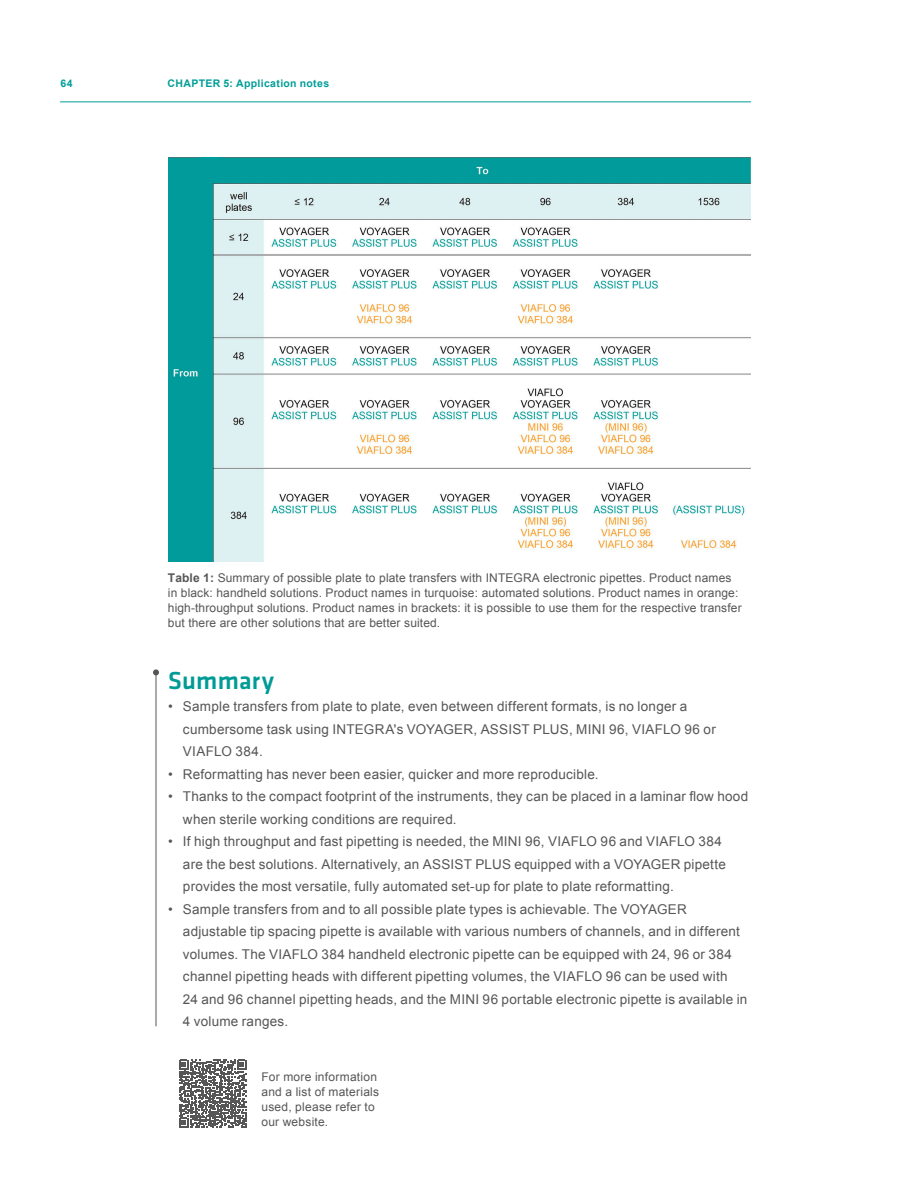
<style>
.page{position:relative;width:918px;height:1188px;background:#fff}
.page>*{position:absolute;margin:0;border:0;box-sizing:border-box;transform-origin:0 0}
.t1{font:500 25.5px "Klavika Basic";letter-spacing:.01em;color:#009b95}
.t2{font:13.5px/22.5px "Arial";letter-spacing:.015em;color:#565656}
.t3{font:12px/15px "Arial";letter-spacing:.01em;color:#565656}
.t4{font:700 10.5px "Arial";letter-spacing:.035em;color:#009e97}
.s1{font-weight:700}
</style>
<div class="page">
<hr style="left:60px;top:101px;width:691px;height:1px;background:#009e97">
<img style="left:168px;top:158px;width:582px;height:403px">
<hr style="left:156px;top:672px;width:1px;height:354px;background:#565656">
<svg style="left:153px;top:669px;width:6px;height:6px"></svg>
<svg style="left:179px;top:1060px;width:67px;height:67px"></svg>
<p class="t4" style="left:60px;top:76px;width:14px">64</p>
<p class="t4" style="left:168px;top:76px;width:163px">CHAPTER 5: Application notes</p>
<p class="t3" style="left:168px;top:571px;width:575px"><span class="s1">Table 1:</span> Summary of possible plate to plate transfers with INTEGRA electronic pipettes. Product names in black: handheld solutions. Product names in turquoise: automated solutions. Product names in orange: high-throughput solutions. Product names in brackets: it is possible to use them for the respective transfer but there are other solutions that are better suited.</p>
<h1 class="t1" style="left:168px;top:663px;width:107px">Summary</h1>
<p class="t2" style="left:183px;top:695px;width:534px;text-indent:-15px">• Sample transfers from plate to plate, even between different formats, is no longer a cumbersome task using INTEGRA's VOYAGER, ASSIST PLUS, MINI 96, VIAFLO 96 or<br>VIAFLO 384.</p>
<p class="t2" style="left:168px;top:763px;width:432px">• Reformatting has never been easier, quicker and more reproducible.</p>
<p class="t2" style="left:183px;top:785px;width:567px;text-indent:-15px">• Thanks to the compact footprint of the instruments, they can be placed in a laminar flow hood when sterile working conditions are required.</p>
<p class="t2" style="left:183px;top:830px;width:544px;text-indent:-15px">• If high throughput and fast pipetting is needed, the MINI 96, VIAFLO 96 and VIAFLO 384 are the best solutions. Alternatively, an ASSIST PLUS equipped with a VOYAGER pipette provides the most versatile, fully automated set-up for plate to plate reformatting.</p>
<p class="t2" style="left:183px;top:898px;width:566px;text-indent:-15px">• Sample transfers from and to all possible plate types is achievable. The VOYAGER adjustable tip spacing pipette is available with various numbers of channels, and in different volumes. The VIAFLO 384 handheld electronic pipette can be equipped with 24, 96 or 384 channel pipetting heads with different pipetting volumes, the VIAFLO 96 can be used with<br>24 and 96 channel pipetting heads, and the MINI 96 portable electronic pipette is available in 4 volume ranges.</p>
<p class="t3" style="left:261px;top:1069px;width:119px">For more information and a list of materials used, please refer to our website.</p>
</div>
